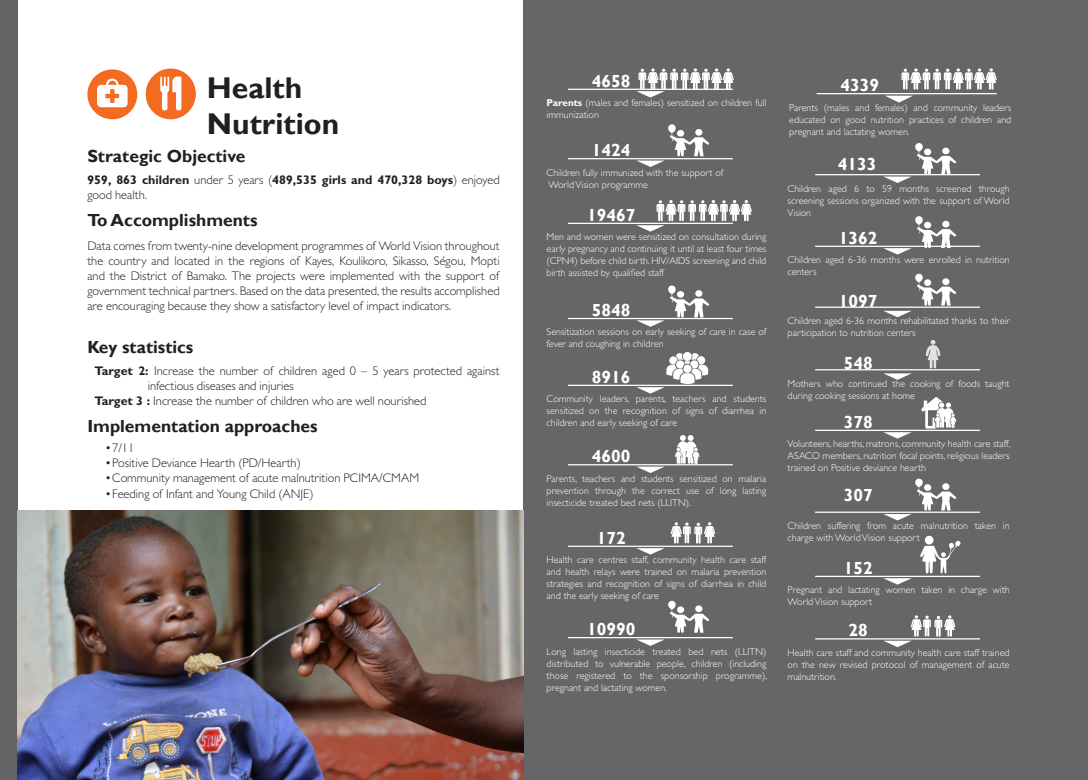
<style>
.page{position:relative;width:1088px;height:780px;background:#fff}
.page>*{position:absolute;margin:0;border:0;box-sizing:border-box;transform-origin:0 0}
.t1{font:700 30px "Gill Sans";color:#231f20}
.t2{font:700 17.5px "Gill Sans";color:#231f20}
.t3{font:700 17.5px "Gill Sans";color:#fff}
.t4{font:300 12.5px/15px "Gill Sans MT Pro";color:#231f20;text-align:justify}
.t5{font:700 12.5px/15px "Gill Sans MT Pro";color:#231f20}
.t6{font:300 10px/12px "Gill Sans Std";color:#fff;text-align:justify}
.s1{font-weight:300}
.s2{font-weight:700}
</style>
<div class="page">
<div style="left:0;top:0;width:18px;height:779px;background:#636366"></div>
<div style="left:146px;top:69px;width:50px;height:49px;background:#f36a21;border-radius:50%"></div>
<svg style="left:160px;top:77px;width:21px;height:34px"></svg>
<div style="left:87px;top:69px;width:50px;height:50px;background:#f36a21;border-radius:50%"></div>
<svg style="left:97px;top:78px;width:31px;height:29px"></svg>
<div style="left:523px;top:0;width:565px;height:780px;background:#656666"></div>
<hr style="left:568px;top:89px;width:165px;height:1px;background:#fff">
<hr style="left:816px;top:93px;width:181px;height:1px;background:#fff">
<hr style="left:568px;top:158px;width:165px;height:1px;background:#fff">
<hr style="left:815px;top:174px;width:165px;height:1px;background:#fff">
<hr style="left:568px;top:223px;width:165px;height:1px;background:#fff">
<hr style="left:815px;top:246px;width:165px;height:1px;background:#fff">
<hr style="left:568px;top:318px;width:165px;height:1px;background:#fff">
<hr style="left:815px;top:306px;width:165px;height:2px;background:#fff">
<hr style="left:568px;top:384px;width:165px;height:2px;background:#fff">
<hr style="left:815px;top:638px;width:165px;height:1px;background:#fff">
<hr style="left:815px;top:511px;width:165px;height:2px;background:#fff">
<hr style="left:568px;top:545px;width:165px;height:2px;background:#fff">
<hr style="left:815px;top:369px;width:165px;height:1px;background:#fff">
<hr style="left:568px;top:464px;width:165px;height:1px;background:#fff">
<hr style="left:815px;top:575px;width:165px;height:2px;background:#fff">
<hr style="left:568px;top:637px;width:165px;height:1px;background:#fff">
<hr style="left:815px;top:429px;width:165px;height:2px;background:#fff">
<svg style="left:886px;top:96px;width:26px;height:7px"></svg>
<svg style="left:636px;top:548px;width:29px;height:6px"></svg>
<svg style="left:883px;top:373px;width:29px;height:7px"></svg>
<svg style="left:636px;top:466px;width:29px;height:7px"></svg>
<svg style="left:883px;top:578px;width:29px;height:6px"></svg>
<svg style="left:636px;top:639px;width:29px;height:7px"></svg>
<svg style="left:883px;top:432px;width:29px;height:6px"></svg>
<svg style="left:636px;top:124px;width:73px;height:43px"></svg>
<svg style="left:636px;top:285px;width:73px;height:42px"></svg>
<svg style="left:668px;top:600px;width:41px;height:32px"></svg>
<svg style="left:883px;top:478px;width:73px;height:42px"></svg>
<svg style="left:883px;top:143px;width:73px;height:40px"></svg>
<svg style="left:883px;top:216px;width:73px;height:38px"></svg>
<svg style="left:883px;top:274px;width:73px;height:43px"></svg>
<svg style="left:636px;top:68px;width:98px;height:30px"></svg>
<svg style="left:901px;top:68px;width:96px;height:22px"></svg>
<svg style="left:636px;top:200px;width:116px;height:31px"></svg>
<svg style="left:883px;top:615px;width:72px;height:32px"></svg>
<svg style="left:671px;top:522px;width:44px;height:21px"></svg>
<svg style="left:925px;top:340px;width:15px;height:29px"></svg>
<svg style="left:921px;top:397px;width:35px;height:31px"></svg>
<svg style="left:675px;top:435px;width:24px;height:29px"></svg>
<div style="left:925px;top:536px;width:8px;height:8px;background:#fff;border-radius:50%"></div>
<svg style="left:920px;top:540px;width:41px;height:33px"></svg>
<svg style="left:636px;top:353px;width:72px;height:40px"></svg>
<img style="left:18px;top:510px;width:505px;height:270px">
<p class="t1" style="left:207px;top:70px;width:97px">Health</p>
<p class="t1" style="left:207px;top:106px;width:134px">Nutrition</p>
<p class="t2" style="left:87px;top:145px;width:160px">Strategic Objective</p>
<p class="t5" style="left:87px;top:171px;width:414px">959, 863 children <span class="s1">under 5 years (</span>489,535 girls and 470,328 boys<span class="s1">) enjoyed good health.</span></p>
<p class="t4" style="left:87px;top:238px;width:414px">Data comes from twenty-nine development programmes of World Vision throughout the country and located in the regions of Kayes, Koulikoro, Sikasso, Ségou, Mopti and the District of Bamako. The projects were implemented with the support of government technical partners. Based on the data presented, the results accomplished are encouraging because they show a satisfactory level of impact indicators.</p>
<p class="t2" style="left:87px;top:210px;width:172px">To Accomplishments</p>
<p class="t2" style="left:87px;top:337px;width:107px">Key statistics</p>
<p class="t4" style="left:148px;top:363px;width:353px;text-indent:-53px"><span class="s2">Target 2:</span> Increase the number of children aged 0 – 5 years protected against infectious diseases and injuries</p>
<p class="t4" style="left:94px;top:393px;width:333px"><span class="s2">Target 3 :</span> Increase the number of children who are well nourished</p>
<p class="t4" style="left:105px;top:440px;width:31px">•7/11</p>
<p class="t4" style="left:105px;top:455px;width:197px">•Positive Deviance Hearth (PD/Hearth)</p>
<p class="t4" style="left:105px;top:470px;width:315px">•Community management of acute malnutrition PCIMA/CMAM</p>
<p class="t4" style="left:105px;top:485px;width:210px">•Feeding of Infant and Young Child (ANJE)</p>
<p class="t2" style="left:87px;top:415px;width:232px">Implementation approaches</p>
<p class="t3" style="left:592px;top:70px;width:40px">4658</p>
<p class="t3" style="left:840px;top:74px;width:40px">4339</p>
<p class="t6" style="left:547px;top:97px;width:221px"><span class="s2">Parents</span> (males and females) sensitized on children full immunization</p>
<p class="t6" style="left:789px;top:102px;width:224px">Parents (males and females) and community leaders educated on good nutrition practices of children and pregnant and lactating women.</p>
<p class="t6" style="left:547px;top:166px;width:178px">Children fully immunized with the support of</p>
<p class="t6" style="left:548px;top:178px;width:101px">World Vision programme</p>
<p class="t6" style="left:788px;top:182px;width:224px">Children aged 6 to 59 months screened through screening sessions organized with the support of World Vision</p>
<p class="t6" style="left:547px;top:231px;width:221px">Men and women were sensitized on consultation during early pregnancy and continuing it until at least four times (CPN4) before child birth. HIV/AIDS screening and child birth assisted by qualified staff</p>
<p class="t3" style="left:592px;top:140px;width:40px">1424</p>
<p class="t3" style="left:838px;top:153px;width:40px">4133</p>
<p class="t3" style="left:587px;top:204px;width:50px">19467</p>
<p class="t3" style="left:839px;top:227px;width:40px">1362</p>
<p class="t6" style="left:788px;top:254px;width:224px">Children aged 6-36 months were enrolled in nutrition centers</p>
<p class="t3" style="left:592px;top:299px;width:40px">5848</p>
<p class="t6" style="left:547px;top:326px;width:221px">Sensitization sessions on early seeking of care in case of fever and coughing in children</p>
<p class="t3" style="left:592px;top:366px;width:40px">8916</p>
<p class="t6" style="left:547px;top:393px;width:221px">Community leaders, parents, teachers and students sensitized on the recognition of signs of diarrhea in children and early seeking of care</p>
<p class="t3" style="left:592px;top:446px;width:40px">4600</p>
<p class="t6" style="left:547px;top:472px;width:221px">Parents, teachers and students sensitized on malaria prevention through the correct use of long lasting insecticide treated bed nets (LLITN).</p>
<p class="t3" style="left:839px;top:290px;width:40px">1097</p>
<p class="t6" style="left:788px;top:315px;width:223px">Children aged 6-36 months rehabilitated thanks to their participation to nutrition centers</p>
<p class="t3" style="left:844px;top:352px;width:30px">548</p>
<p class="t6" style="left:788px;top:377px;width:223px">Mothers who continued the cooking of foods taught during cooking sessions at home</p>
<p class="t3" style="left:844px;top:411px;width:30px">378</p>
<p class="t6" style="left:788px;top:438px;width:224px">Volunteers, hearths, matrons, community health care staff, ASACO members, nutrition focal points, religious leaders trained on Positive deviance hearth</p>
<p class="t3" style="left:844px;top:484px;width:30px">307</p>
<p class="t3" style="left:597px;top:527px;width:30px">172</p>
<p class="t6" style="left:788px;top:520px;width:223px">Children suffering from acute malnutrition taken in charge with World Vision support</p>
<p class="t6" style="left:547px;top:554px;width:221px">Health care centres staff, community health care staff and health relays were trained on malaria prevention strategies and recognition of signs of diarrhea in child and the early seeking of care</p>
<p class="t3" style="left:844px;top:557px;width:30px">152</p>
<p class="t6" style="left:788px;top:584px;width:223px">Pregnant and lactating women taken in charge with<br>World Vision support</p>
<p class="t3" style="left:587px;top:618px;width:50px">10990</p>
<p class="t3" style="left:848px;top:620px;width:21px">28</p>
<p class="t6" style="left:547px;top:645px;width:222px">Long lasting insecticide treated bed nets (LLITN) distributed to vulnerable people, children (including those registered to the sponsorship programme), pregnant and lactating women.</p>
<p class="t6" style="left:788px;top:646px;width:223px">Health care staff and community health care staff trained on the new revised protocol of management of acute malnutrition.</p>
</div>
